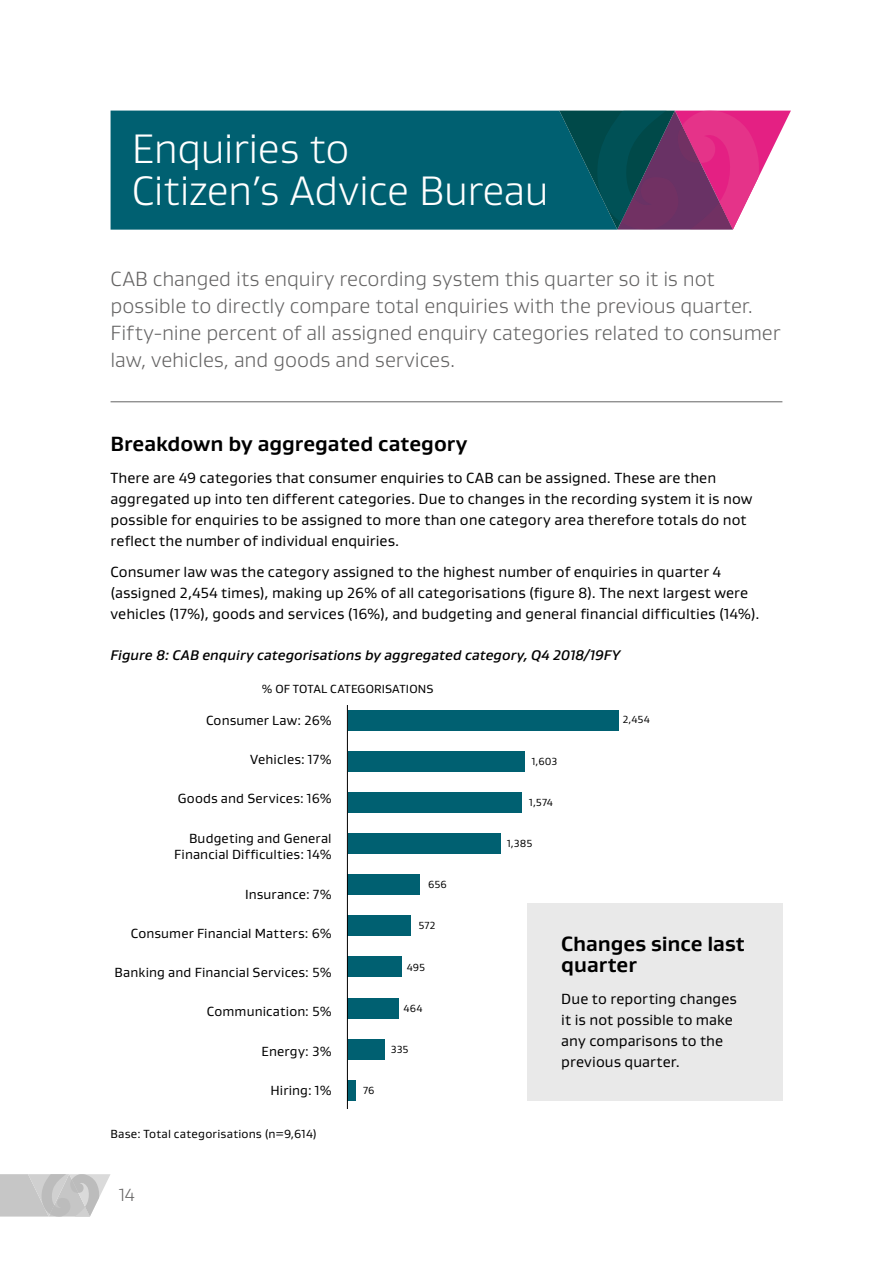
<style>
.page{position:relative;width:893px;height:1263px;background:#fff}
.page>*{position:absolute;margin:0;border:0;box-sizing:border-box;transform-origin:0 0}
.t1{font:300 42px/42px "Gustan";letter-spacing:-.01em;color:#fff}
.t2{font:300 21px/27px "Gustan";letter-spacing:-.005em;color:#646363}
.t3{font:700 21px/21px "Gustan";letter-spacing:-.005em;color:#000}
.t4{font:300 18px "Gustan";color:#646363}
.t5{font:15px/21px "Gustan";letter-spacing:.005em;color:#000}
.t6{font:italic 500 14.25px "Gustan";color:#000}
.t7{font:13.5px/16.5px "Gustan";letter-spacing:.01em;color:#000;text-align:right}
.t8{font:12px "Gustan";letter-spacing:.015em;color:#000}
.t9{font:10.5px "Gustan";letter-spacing:.005em;color:#000}
</style>
<div class="page">
<svg style="left:0;top:1174px;width:111px;height:42px;background:#cbcbcb"></svg>
<hr style="left:111px;top:401px;width:671px;height:1px;background:#646363">
<div style="left:348px;top:1080px;width:8px;height:20px;background:#006071"></div>
<div style="left:348px;top:1039px;width:37px;height:20px;background:#006071"></div>
<div style="left:348px;top:998px;width:51px;height:20px;background:#006071"></div>
<div style="left:348px;top:957px;width:54px;height:20px;background:#006071"></div>
<div style="left:348px;top:915px;width:63px;height:21px;background:#006071"></div>
<div style="left:348px;top:874px;width:72px;height:21px;background:#006071"></div>
<div style="left:348px;top:833px;width:152px;height:21px;background:#006071"></div>
<div style="left:348px;top:792px;width:173px;height:21px;background:#006071"></div>
<div style="left:348px;top:751px;width:176px;height:20px;background:#006071"></div>
<div style="left:348px;top:710px;width:270px;height:20px;background:#006071"></div>
<hr style="left:347px;top:705px;width:1px;height:404px;background:#000">
<div style="left:111px;top:111px;width:448px;height:119px;background:#006071"></div>
<svg style="left:559px;top:111px;width:232px;height:119px;background:#74567c"></svg>
<div style="left:527px;top:903px;width:255px;height:197px;background:#e9e9e9"></div>
<h1 class="t1" style="left:132px;top:127px;width:419px">Enquiries to<br>Citizen’s Advice Bureau</h1>
<p class="t2" style="left:111px;top:265px;width:671px">CAB changed its enquiry recording system this quarter so it is not possible to directly compare total enquiries with the previous quarter.<br>Fifty-nine percent of all assigned enquiry categories related to consumer law, vehicles, and goods and services.</p>
<h2 class="t3" style="left:111px;top:433px;width:359px">Breakdown by aggregated category</h2>
<p class="t5" style="left:111px;top:466px;width:643px">There are 49 categories that consumer enquiries to CAB can be assigned. These are then aggregated up into ten different categories. Due to changes in the recording system it is now possible for enquiries to be assigned to more than one category area therefore totals do not reflect the number of individual enquiries.</p>
<p class="t5" style="left:111px;top:561px;width:650px">Consumer law was the category assigned to the highest number of enquiries in quarter 4 (assigned 2,454 times), making up 26% of all categorisations (figure 8). The next largest were vehicles (17%), goods and services (16%), and budgeting and general financial difficulties (14%).</p>
<p class="t6" style="left:111px;top:646px;width:511px">Figure 8: CAB enquiry categorisations by aggregated category, Q4 2018/19FY</p>
<p class="t8" style="left:262px;top:681px;width:173px">% OF TOTAL CATEGORISATIONS</p>
<p class="t7" style="left:206px;top:711px;width:127px">Consumer Law: 26%</p>
<p class="t7" style="left:250px;top:751px;width:83px">Vehicles: 17%</p>
<p class="t7" style="left:178px;top:790px;width:155px">Goods and Services: 16%</p>
<p class="t7" style="left:174px;top:829px;width:159px">Budgeting and General<br>Financial Difficulties: 14%</p>
<p class="t7" style="left:245px;top:885px;width:88px">Insurance: 7%</p>
<p class="t7" style="left:131px;top:924px;width:202px">Consumer Financial Matters: 6%</p>
<p class="t7" style="left:115px;top:964px;width:219px">Banking and Financial Services: 5%</p>
<p class="t7" style="left:207px;top:1003px;width:126px">Communication: 5%</p>
<p class="t7" style="left:262px;top:1042px;width:72px">Energy: 3%</p>
<p class="t7" style="left:270px;top:1082px;width:63px">Hiring: 1%</p>
<p class="t9" style="left:623px;top:712px;width:29px">2,454</p>
<p class="t9" style="left:532px;top:754px;width:27px">1,603</p>
<p class="t9" style="left:529px;top:796px;width:25px">1,574</p>
<p class="t9" style="left:507px;top:837px;width:27px">1,385</p>
<p class="t9" style="left:428px;top:878px;width:20px">656</p>
<p class="t9" style="left:418px;top:919px;width:19px">572</p>
<p class="t9" style="left:407px;top:960px;width:20px">495</p>
<p class="t9" style="left:404px;top:1001px;width:21px">464</p>
<p class="t9" style="left:391px;top:1042px;width:19px">335</p>
<h2 class="t3" style="left:561px;top:933px;width:185px">Changes since last quarter</h2>
<p class="t5" style="left:561px;top:987px;width:177px">Due to reporting changes it is not possible to make any comparisons to the previous quarter.</p>
<p class="t9" style="left:363px;top:1083px;width:13px">76</p>
<p class="t8" style="left:111px;top:1126px;width:208px">Base: Total categorisations (n=9,614)</p>
<p class="t4" style="left:119px;top:1184px;width:17px">14</p>
</div>
